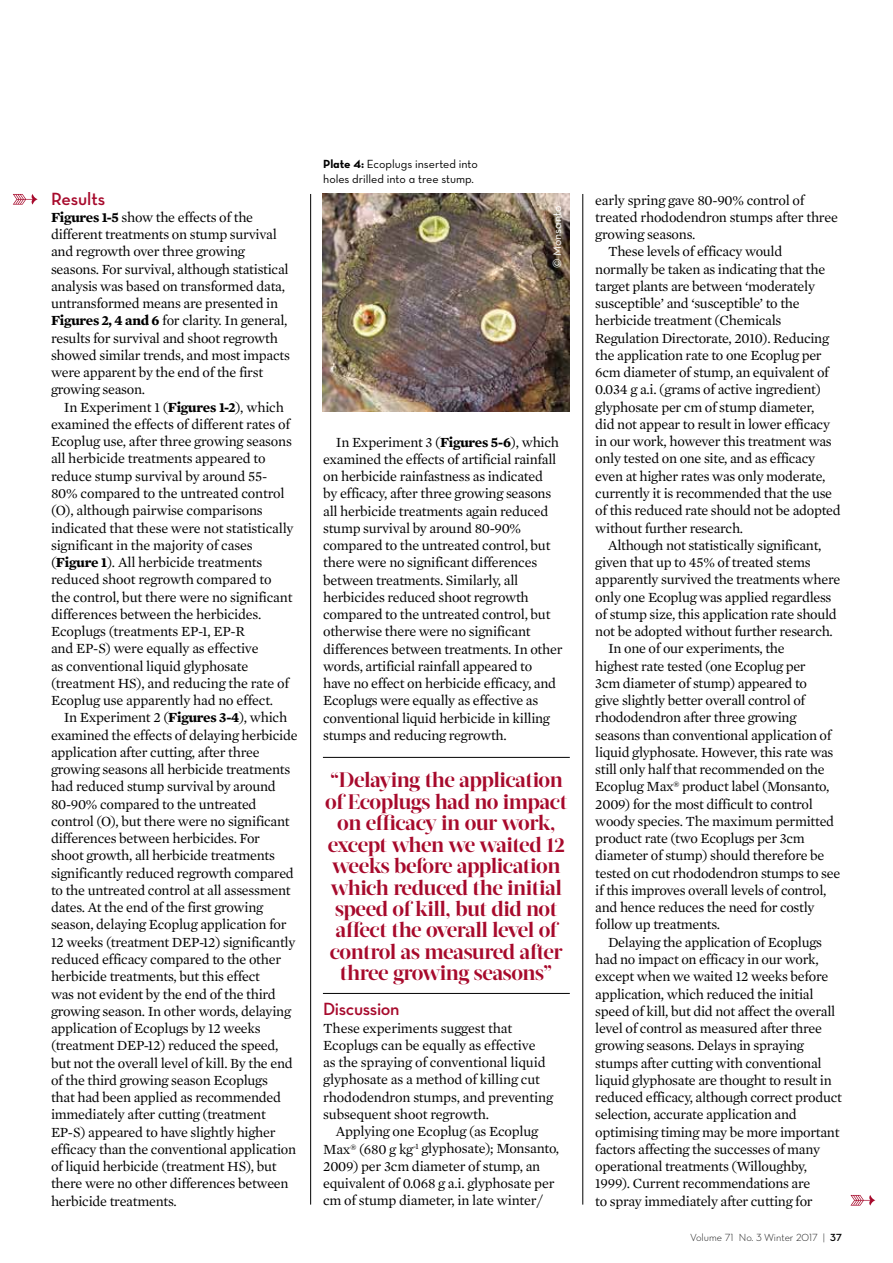
<style>
.page{position:relative;width:893px;height:1263px;background:#fff}
.page>*{position:absolute;margin:0;border:0;box-sizing:border-box;transform-origin:0 0}
.t1{font:700 21px/21.5px "Acta Display";letter-spacing:-.025em;color:#a70a2c;text-align:center}
.t2{font:18px "Neutra Text Demi Alt";letter-spacing:-.02em;color:#a70a2c}
.t3{font:18px "Neutra Text Demi Alt";color:#a70a2c}
.t4{font:14.25px/17.2px "Mercury Text G1 Roman";letter-spacing:-.02em;color:#000}
.t5{font:12px/14.4px "Neutra Text Book Alt";color:#000}
.t6{font:12px "Neutra Text Book Alt";color:#fff}
.t7{font:10.5px "Neutra Text Light Alt";color:#000}
.s1{font-family:"Mercury Text G1";font-weight:700}
.s2{font-family:"Neutra Text Bold Alt"}
.s3{font-family:"Neutra Text Demi Alt"}
</style>
<div class="page">
<hr style="left:310px;top:194px;width:1px;height:1010px;background:#000">
<hr style="left:582px;top:194px;width:1px;height:1010px;background:#000">
<svg style="left:13px;top:194px;width:25px;height:11px"></svg>
<svg style="left:850px;top:1195px;width:25px;height:10px"></svg>
<hr style="left:323px;top:757px;width:247px;height:1px;background:#000">
<hr style="left:323px;top:993px;width:247px;height:1px;background:#000">
<img style="left:323px;top:194px;width:247px;height:218px">
<p class="t3" style="left:51px;top:187px;width:56px">Results</p>
<p class="t4" style="left:51px;top:209px;width:240px"><span class="s1">Figures 1-5</span> show the effects of the different treatments on stump survival and regrowth over three growing seasons. For survival, although statistical analysis was based on transformed data, untransformed means are presented in <span class="s1">Figures 2, 4 and 6</span> for clarity. In general, results for survival and shoot regrowth showed similar trends, and most impacts were apparent by the end of the first growing season.</p>
<p class="t4" style="left:51px;top:398px;width:244px;text-indent:13px">In Experiment 1 (<span class="s1">Figures 1-2</span>), which examined the effects of different rates of Ecoplug use, after three growing seasons all herbicide treatments appeared to reduce stump survival by around 55- 80% compared to the untreated control (O), although pairwise comparisons indicated that these were not statistically significant in the majority of cases (<span class="s1">Figure 1</span>). All herbicide treatments reduced shoot regrowth compared to the control, but there were no significant differences between the herbicides.<br>Ecoplugs (treatments EP-1, EP-R<br>and EP-S) were equally as effective<br>as conventional liquid glyphosate (treatment HS), and reducing the rate of Ecoplug use apparently had no effect.</p>
<p class="t4" style="left:51px;top:709px;width:248px;text-indent:13px">In Experiment 2 (<span class="s1">Figures 3-4</span>), which examined the effects of delaying herbicide application after cutting, after three growing seasons all herbicide treatments had reduced stump survival by around 80-90% compared to the untreated control (O), but there were no significant differences between herbicides. For<br>shoot growth, all herbicide treatments significantly reduced regrowth compared to the untreated control at all assessment dates. At the end of the first growing season, delaying Ecoplug application for 12 weeks (treatment DEP-12) significantly reduced efficacy compared to the other herbicide treatments, but this effect<br>was not evident by the end of the third growing season. In other words, delaying application of Ecoplugs by 12 weeks (treatment DEP-12) reduced the speed, but not the overall level of kill. By the end of the third growing season Ecoplugs<br>that had been applied as recommended immediately after cutting (treatment EP-S) appeared to have slightly higher efficacy than the conventional application of liquid herbicide (treatment HS), but there were no other differences between herbicide treatments.</p>
<p class="t5" style="left:323px;top:157px;width:156px"><span class="s2">Plate 4:</span> Ecoplugs inserted into holes drilled into a tree stump.</p>
<p class="t6" style="left:550px;top:268px;width:64px;rotate:-90deg">© Monsanto</p>
<p class="t4" style="left:323px;top:433px;width:241px;text-indent:13px">In Experiment 3 (<span class="s1">Figures 5-6</span>), which examined the effects of artificial rainfall on herbicide rainfastness as indicated<br>by efficacy, after three growing seasons all herbicide treatments again reduced stump survival by around 80-90% compared to the untreated control, but there were no significant differences between treatments. Similarly, all herbicides reduced shoot regrowth compared to the untreated control, but otherwise there were no significant differences between treatments. In other words, artificial rainfall appeared to have no effect on herbicide efficacy, and Ecoplugs were equally as effective as conventional liquid herbicide in killing stumps and reducing regrowth.</p>
<p class="t1" style="left:325px;top:769px;width:244px">“Delaying the application of Ecoplugs had no impact on efficacy in our work, except when we waited 12 weeks before application which reduced the initial speed of kill, but did not affect the overall level of control as measured after three growing seasons”</p>
<p class="t2" style="left:323px;top:998px;width:78px">Discussion</p>
<p class="t4" style="left:323px;top:1019px;width:231px">These experiments suggest that Ecoplugs can be equally as effective<br>as the spraying of conventional liquid glyphosate as a method of killing cut rhododendron stumps, and preventing subsequent shoot regrowth.</p>
<p class="t4" style="left:323px;top:1123px;width:238px;text-indent:13px">Applying one Ecoplug (as Ecoplug Max® (680 g kg<sup>-1</sup> glyphosate); Monsanto, 2009) per 3cm diameter of stump, an equivalent of 0.068 g a.i. glyphosate per cm of stump diameter, in late winter/</p>
<p class="t4" style="left:595px;top:191px;width:211px">early spring gave 80-90% control of</p>
<p class="t4" style="left:595px;top:209px;width:244px">treated rhododendron stumps after three</p>
<p class="t4" style="left:595px;top:226px;width:102px">growing seasons.</p>
<p class="t4" style="left:608px;top:243px;width:176px">These levels of efficacy would</p>
<p class="t4" style="left:595px;top:260px;width:231px">normally be taken as indicating that the</p>
<p class="t4" style="left:595px;top:278px;width:221px">target plants are between ‘moderately</p>
<p class="t4" style="left:595px;top:295px;width:206px">susceptible’ and ‘susceptible’ to the</p>
<p class="t4" style="left:595px;top:312px;width:188px">herbicide treatment (Chemicals</p>
<p class="t4" style="left:595px;top:329px;width:235px">Regulation Directorate, 2010). Reducing</p>
<p class="t4" style="left:595px;top:347px;width:228px">the application rate to one Ecoplug per</p>
<p class="t4" style="left:595px;top:364px;width:235px">6cm diameter of stump, an equivalent of</p>
<p class="t4" style="left:595px;top:381px;width:227px">0.034 g a.i. (grams of active ingredient)</p>
<p class="t4" style="left:595px;top:398px;width:220px">glyphosate per cm of stump diameter,</p>
<p class="t4" style="left:595px;top:416px;width:236px">did not appear to result in lower efficacy</p>
<p class="t4" style="left:595px;top:433px;width:238px">in our work, however this treatment was</p>
<p class="t4" style="left:595px;top:450px;width:221px">only tested on one site, and as efficacy</p>
<p class="t4" style="left:595px;top:467px;width:231px">even at higher rates was only moderate,</p>
<p class="t4" style="left:595px;top:485px;width:238px">currently it is recommended that the use</p>
<p class="t4" style="left:595px;top:502px;width:247px">of this reduced rate should not be adopted</p>
<p class="t4" style="left:595px;top:519px;width:149px">without further research.</p>
<p class="t4" style="left:608px;top:536px;width:215px">Although not statistically significant,</p>
<p class="t4" style="left:595px;top:554px;width:217px">given that up to 45% of treated stems</p>
<p class="t4" style="left:595px;top:571px;width:246px">apparently survived the treatments where</p>
<p class="t4" style="left:595px;top:588px;width:238px">only one Ecoplug was applied regardless</p>
<p class="t4" style="left:595px;top:605px;width:243px">of stump size, this application rate should</p>
<p class="t4" style="left:595px;top:623px;width:239px">not be adopted without further research.</p>
<p class="t4" style="left:608px;top:640px;width:178px">In one of our experiments, the</p>
<p class="t4" style="left:595px;top:657px;width:212px">highest rate tested (one Ecoplug per</p>
<p class="t4" style="left:595px;top:674px;width:213px">3cm diameter of stump) appeared to</p>
<p class="t4" style="left:595px;top:692px;width:211px">give slightly better overall control of</p>
<p class="t4" style="left:595px;top:709px;width:203px">rhododendron after three growing</p>
<p class="t4" style="left:595px;top:726px;width:238px">seasons than conventional application of</p>
<p class="t4" style="left:595px;top:743px;width:240px">liquid glyphosate. However, this rate was</p>
<p class="t4" style="left:595px;top:761px;width:231px">still only half that recommended on the</p>
<p class="t4" style="left:595px;top:778px;width:236px">Ecoplug Max® product label (Monsanto,</p>
<p class="t4" style="left:595px;top:795px;width:219px">2009) for the most difficult to control</p>
<p class="t4" style="left:595px;top:813px;width:240px">woody species. The maximum permitted</p>
<p class="t4" style="left:595px;top:830px;width:211px">product rate (two Ecoplugs per 3cm</p>
<p class="t4" style="left:595px;top:847px;width:231px">diameter of stump) should therefore be</p>
<p class="t4" style="left:595px;top:864px;width:246px">tested on cut rhododendron stumps to see</p>
<p class="t4" style="left:595px;top:882px;width:233px">if this improves overall levels of control,</p>
<p class="t4" style="left:595px;top:899px;width:221px">and hence reduces the need for costly</p>
<p class="t4" style="left:595px;top:916px;width:126px">follow up treatments.</p>
<p class="t4" style="left:608px;top:933px;width:215px">Delaying the application of Ecoplugs</p>
<p class="t4" style="left:595px;top:951px;width:225px">had no impact on efficacy in our work,</p>
<p class="t4" style="left:595px;top:968px;width:234px">except when we waited 12 weeks before</p>
<p class="t4" style="left:595px;top:985px;width:220px">application, which reduced the initial</p>
<p class="t4" style="left:595px;top:1002px;width:241px">speed of kill, but did not affect the overall</p>
<p class="t4" style="left:595px;top:1020px;width:228px">level of control as measured after three</p>
<p class="t4" style="left:595px;top:1037px;width:210px">growing seasons. Delays in spraying</p>
<p class="t4" style="left:595px;top:1054px;width:228px">stumps after cutting with conventional</p>
<p class="t4" style="left:595px;top:1071px;width:238px">liquid glyphosate are thought to result in</p>
<p class="t4" style="left:595px;top:1089px;width:248px">reduced efficacy, although correct product</p>
<p class="t4" style="left:595px;top:1106px;width:203px">selection, accurate application and</p>
<p class="t4" style="left:595px;top:1123px;width:246px">optimising timing may be more important</p>
<p class="t4" style="left:595px;top:1140px;width:226px">factors affecting the successes of many</p>
<p class="t4" style="left:595px;top:1158px;width:213px">operational treatments (Willoughby,</p>
<p class="t4" style="left:595px;top:1175px;width:216px">1999). Current recommendations are</p>
<p class="t4" style="left:595px;top:1192px;width:219px">to spray immediately after cutting for</p>
<p class="t7" style="left:690px;top:1230px;width:153px">Volume 71 No. 3 Winter 2017 | <span class="s3">37</span></p>
</div>
